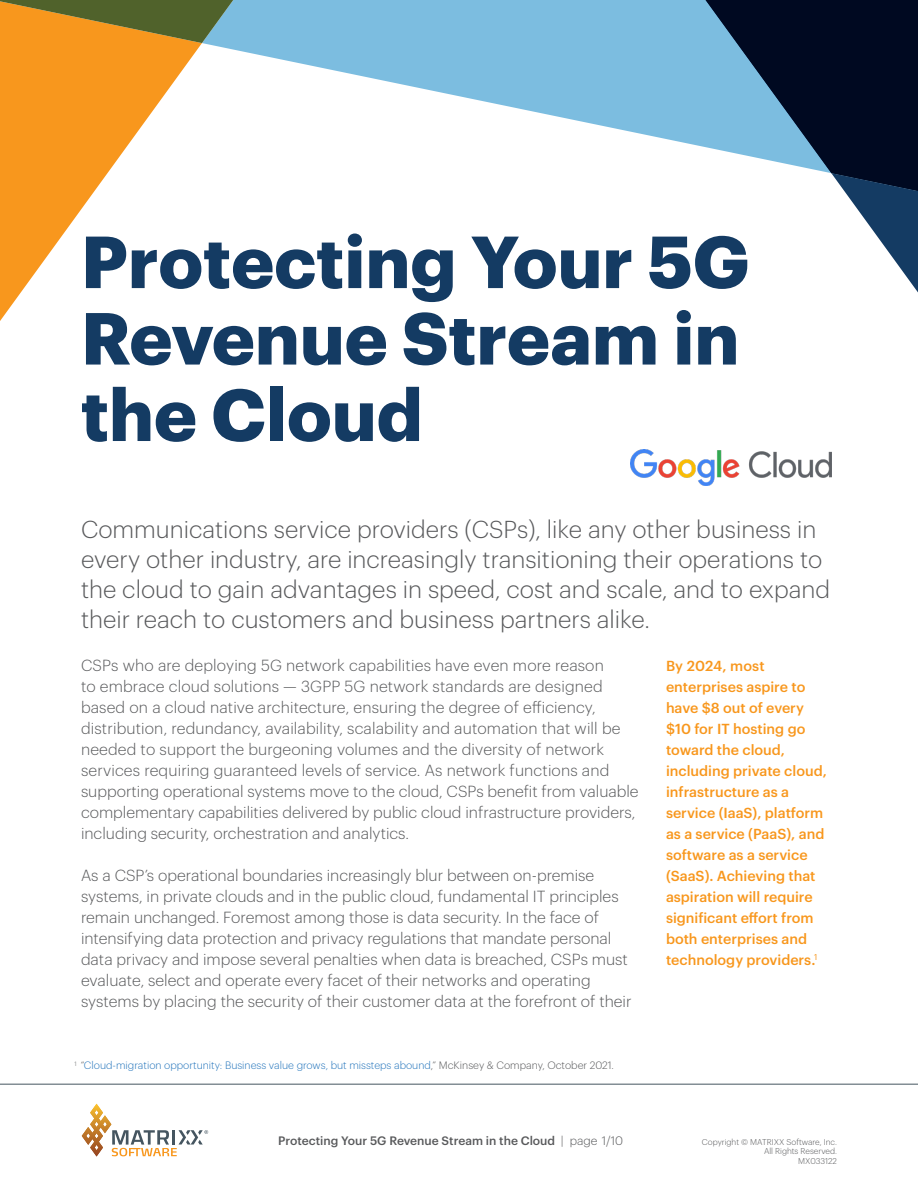
<style>
.page{position:relative;width:918px;height:1188px;background:#fff}
.page>*{position:absolute;margin:0;border:0;box-sizing:border-box;transform-origin:0 0}
.t1{font:700 72px/76.5px "Graphik";color:#143b63}
.t2{font:300 24px/30px "Graphik";color:#58595b}
.t3{font:300 15.75px/21px "Graphik";color:#58595b}
.t4{font:500 14.25px/21px "Graphik";color:#f8971d}
.t5{font:500 12px "Graphik";color:#58595b}
.t6{font:300 10.5px "Graphik";color:#2475bc}
.t7{font:300 8.25px/9.9px "Graphik";color:#58595b;text-align:right}
.s1{color:#58595b}
.s2{color:#f7961c}
.s3{font-weight:300}
</style>
<div class="page">
<hr style="left:0;top:1084px;width:918px;height:1px;background:#455560">
<svg style="left:82px;top:1104px;width:126px;height:53px"></svg>
<svg style="left:0;top:43px;width:202px;height:278px"></svg>
<svg style="left:202px;top:0;width:474px;height:141px;fill:#7cbde0"></svg>
<svg style="left:0;top:0;width:233px;height:43px;background:#997e31"></svg>
<svg style="left:846px;top:194px;width:72px;height:99px"></svg>
<svg style="left:676px;top:0;width:242px;height:194px;background:#476079"></svg>
<img style="left:630px;top:450px;width:202px;height:36px">
<h1 class="t1" style="left:81px;top:217px;width:670px">Protecting Your 5G<br>Revenue Stream in the Cloud</h1>
<p class="t2" style="left:81px;top:512px;width:751px">Communications service providers (CSPs), like any other business in every other industry, are increasingly transitioning their operations to the cloud to gain advantages in speed, cost and scale, and to expand their reach to customers and business partners alike.</p>
<p class="t3" style="left:81px;top:654px;width:559px">CSPs who are deploying 5G network capabilities have even more reason<br>to embrace cloud solutions — 3GPP 5G network standards are designed based on a cloud native architecture, ensuring the degree of efficiency, distribution, redundancy, availability, scalability and automation that will be needed to support the burgeoning volumes and the diversity of network services requiring guaranteed levels of service. As network functions and supporting operational systems move to the cloud, CSPs benefit from valuable complementary capabilities delivered by public cloud infrastructure providers, including security, orchestration and analytics.</p>
<p class="t3" style="left:81px;top:864px;width:552px">As a CSP’s operational boundaries increasingly blur between on-premise systems, in private clouds and in the public cloud, fundamental IT principles remain unchanged. Foremost among those is data security. In the face of intensifying data protection and privacy regulations that mandate personal data privacy and impose several penalties when data is breached, CSPs must evaluate, select and operate every facet of their networks and operating systems by placing the security of their customer data at the forefront of their</p>
<p class="t6" style="left:75px;top:1058px;width:541px"><sup>1</sup> <span class="s1">“</span>Cloud-migration opportunity: Business value grows, but missteps abound<span class="s1">,” McKinsey &amp; Company, October 2021.</span></p>
<p class="t4" style="left:666px;top:654px;width:162px">By 2024, most enterprises aspire to have $8 out of every $10 for IT hosting go toward the cloud, including private cloud, infrastructure as a service (IaaS), platform as a service (PaaS), and software as a service (SaaS). Achieving that aspiration will require significant effort from both enterprises and technology pro<span class="s2">viders.</span><sup>1</sup></p>
<p class="t5" style="left:278px;top:1131px;width:346px">Protecting Your 5G Revenue Stream in the Cloud <span class="s3">| page 1/10</span></p>
<p class="t7" style="left:702px;top:1136px;width:137px">Copyright © MATRIXX Software, Inc.<br>All Rights Reserved.<br>MX033122</p>
</div>
